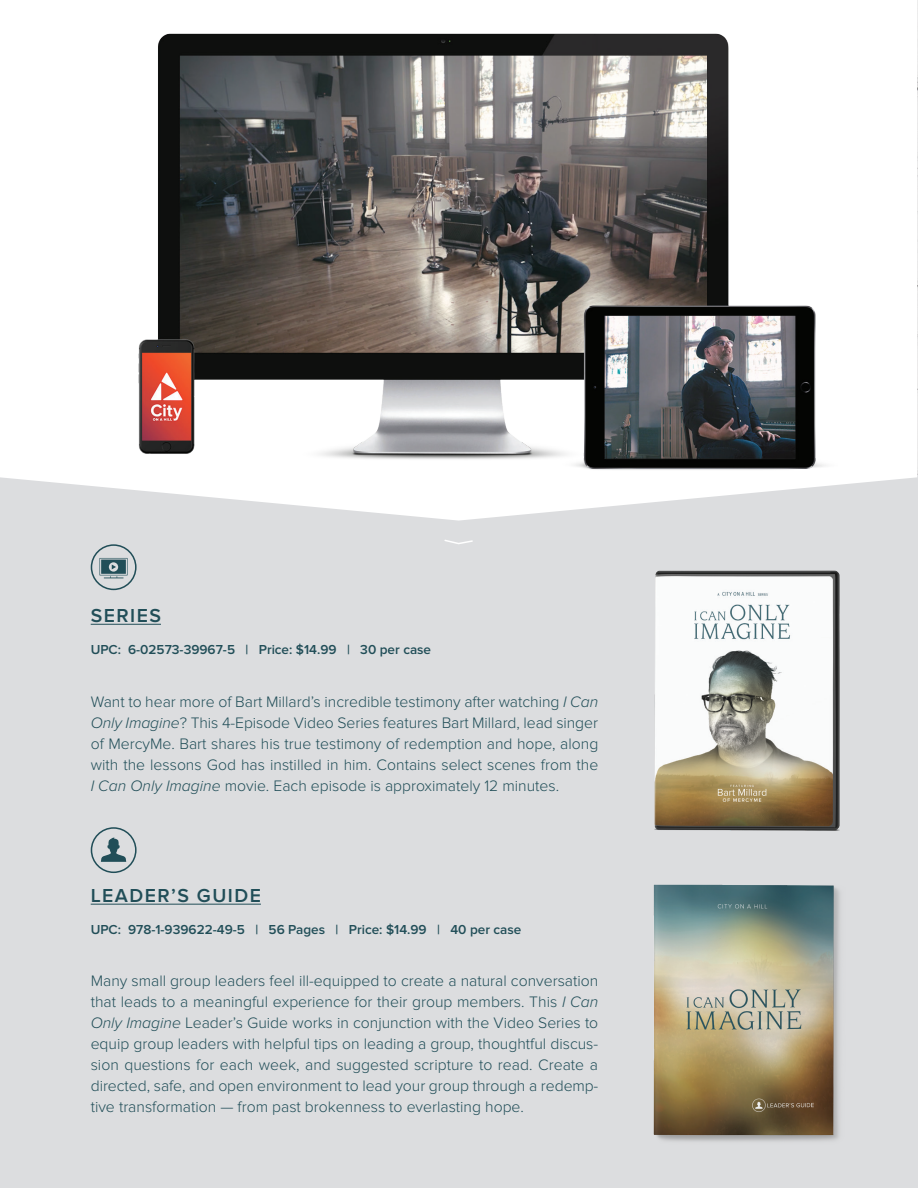
<style>
.page{position:relative;width:918px;height:1188px;background:#fff}
.page>*{position:absolute;margin:0;border:0;box-sizing:border-box;transform-origin:0 0}
.paragraph{font:600 19.5px "Proxima Nova";letter-spacing:.075em;color:#214e58}
.paragraph-2{font:300 15.75px/21px "Proxima Nova";color:#214e58;text-align:justify}
.paragraph-3{font:600 13.5px "Proxima Nova";color:#214e58}
.s1{font-style:italic}
</style>
<div class="page">
<img style="left:917px;top:0;width:1px;height:476px">
<div style="left:0;top:476px;width:918px;height:712px;background:#dcdddf"></div>
<hr style="left:91px;top:624px;width:70px;height:1px;background:#214e58">
<hr style="left:91px;top:904px;width:170px;height:1px;background:#214e58">
<svg style="left:91px;top:545px;width:46px;height:45px"></svg>
<svg style="left:91px;top:827px;width:46px;height:46px"></svg>
<img style="left:108px;top:33px;width:729px;height:515px">
<img style="left:654px;top:570px;width:186px;height:261px">
<img style="left:653px;top:884px;width:187px;height:258px">
<svg style="left:443px;top:539px;width:31px;height:6px"></svg>
<p class="paragraph" style="left:91px;top:604px;width:72px">SERIES</p>
<p class="paragraph-3" style="left:91px;top:642px;width:342px">UPC: 6-02573-39967-5 | Price: $14.99 | 30 per case</p>
<p class="paragraph-2" style="left:91px;top:691px;width:509px">Want to hear more of Bart Millard’s incredible testimony after watching <span class="s1">I Can Only Imagine</span>? This 4-Episode Video Series features Bart Millard, lead singer of MercyMe. Bart shares his true testimony of redemption and hope, along with the lessons God has instilled in him. Contains select scenes from the <span class="s1">I Can Only Imagine</span> movie. Each episode is approximately 12 minutes.</p>
<p class="paragraph" style="left:91px;top:884px;width:172px">LEADER’S GUIDE</p>
<p class="paragraph-3" style="left:91px;top:922px;width:432px">UPC: 978-1-939622-49-5 | 56 Pages | Price: $14.99 | 40 per case</p>
<p class="paragraph-2" style="left:91px;top:971px;width:509px">Many small group leaders feel ill-equipped to create a natural conversation that leads to a meaningful experience for their group members. This <span class="s1">I Can Only Imagine</span> Leader’s Guide works in conjunction with the Video Series to equip group leaders with helpful tips on leading a group, thoughtful discus&shy;sion questions for each week, and suggested scripture to read. Create a directed, safe, and open environment to lead your group through a redemp&shy;tive transformation — from past brokenness to everlasting hope.</p>
</div>
